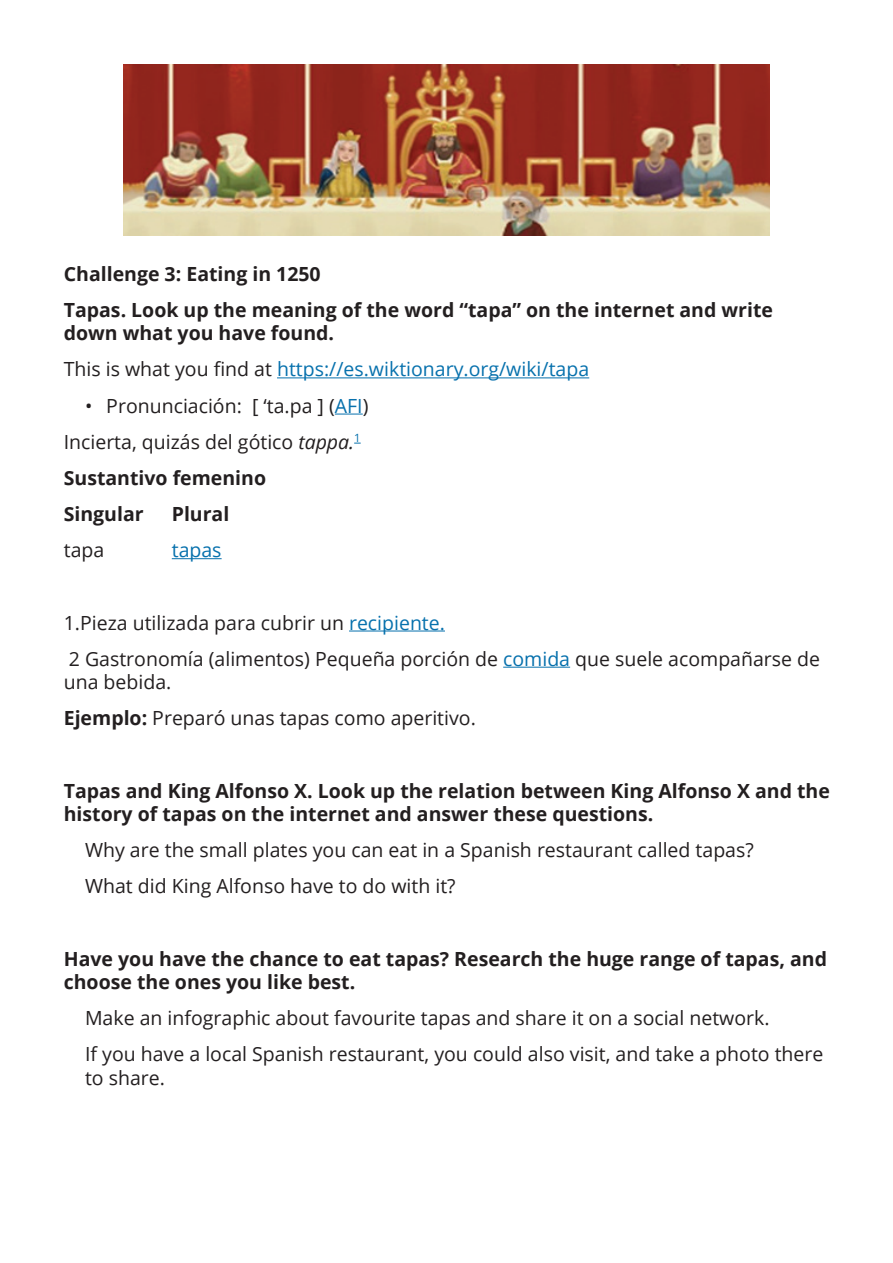
<style>
.page{position:relative;width:893px;height:1263px;background:#fff}
.page>*{position:absolute;margin:0;border:0;box-sizing:border-box;transform-origin:0 0}
.t1{font:19.5px/36.2px "Open Sans";color:#231f20}
.t2{font:700 19.5px/23.4px "Open Sans";color:#231f20}
.t3{font:19.5px/36.2px "Open Sans";color:#0771ad}
.s1{font-weight:700;color:#231f20}
.s2{color:#231f20}
.s3{color:#0771ad}
.s4{font-style:italic}
.s5{font-weight:700}
</style>
<div class="page">
<hr style="left:277px;top:377px;width:312px;height:1px;background:#0771ad">
<svg style="left:335px;top:414px;width:28px;height:1px"></svg>
<hr style="left:172px;top:558px;width:50px;height:1px;background:#0771ad">
<hr style="left:349px;top:630px;width:96px;height:1px;background:#0771ad">
<hr style="left:503px;top:667px;width:67px;height:1px;background:#0771ad">
<img style="left:124px;top:64px;width:646px;height:172px">
<p class="t2" style="left:64px;top:255px;width:711px;line-height:36.2px">Challenge 3: Eating in 1250<br>Tapas. Look up the meaning of the word “tapa” on the internet and write</p>
<p class="t3" style="left:64px;top:315px;width:527px"><span class="s1">down what you have found.<br></span><span class="s2">This is what you find at</span> https://es.wiktionary.org/wiki/tapa</p>
<p class="t1" style="left:64px;top:387px;width:306px;text-indent:21px">• Pronunciación: [ ‘ta.pa ] (<span class="s3">AFI</span>)<br>Incierta, quizás del gótico <span class="s4">tappa.</span><sup>1<br></sup><span class="s5">Sustantivo femenino<br>Singular</span></p>
<p class="t2" style="left:172px;top:502px;width:59px">Plural</p>
<p class="t1" style="left:64px;top:532px;width:42px">tapa</p>
<p class="t3" style="left:172px;top:532px;width:51px">tapas</p>
<p class="t1" style="left:64px;top:604px;width:758px">1.Pieza utilizada para cubrir un <span class="s3">recipiente.<br></span>2 Gastronomía (alimentos) Pequeña porción de <span class="s3">comida</span> que suele acompañarse de</p>
<p class="t1" style="left:64px;top:663px;width:414px">una bebida.<br><span class="s5">Ejemplo:</span> Preparó unas tapas como aperitivo.</p>
<p class="t2" style="left:64px;top:778px;width:768px">Tapas and King Alfonso X. Look up the relation between King Alfonso X and the history of tapas on the internet and answer these questions.</p>
<p class="t1" style="left:85px;top:831px;width:670px">Why are the small plates you can eat in a Spanish restaurant called tapas?<br>What did King Alfonso have to do with it?</p>
<p class="t2" style="left:64px;top:946px;width:765px">Have you have the chance to eat tapas? Research the huge range of tapas, and choose the ones you like best.</p>
<p class="t1" style="left:85px;top:999px;width:740px">Make an infographic about favourite tapas and share it on a social network.<br>If you have a local Spanish restaurant, you could also visit, and take a photo there</p>
<p class="t1" style="left:85px;top:1059px;width:81px">to share.</p>
</div>
